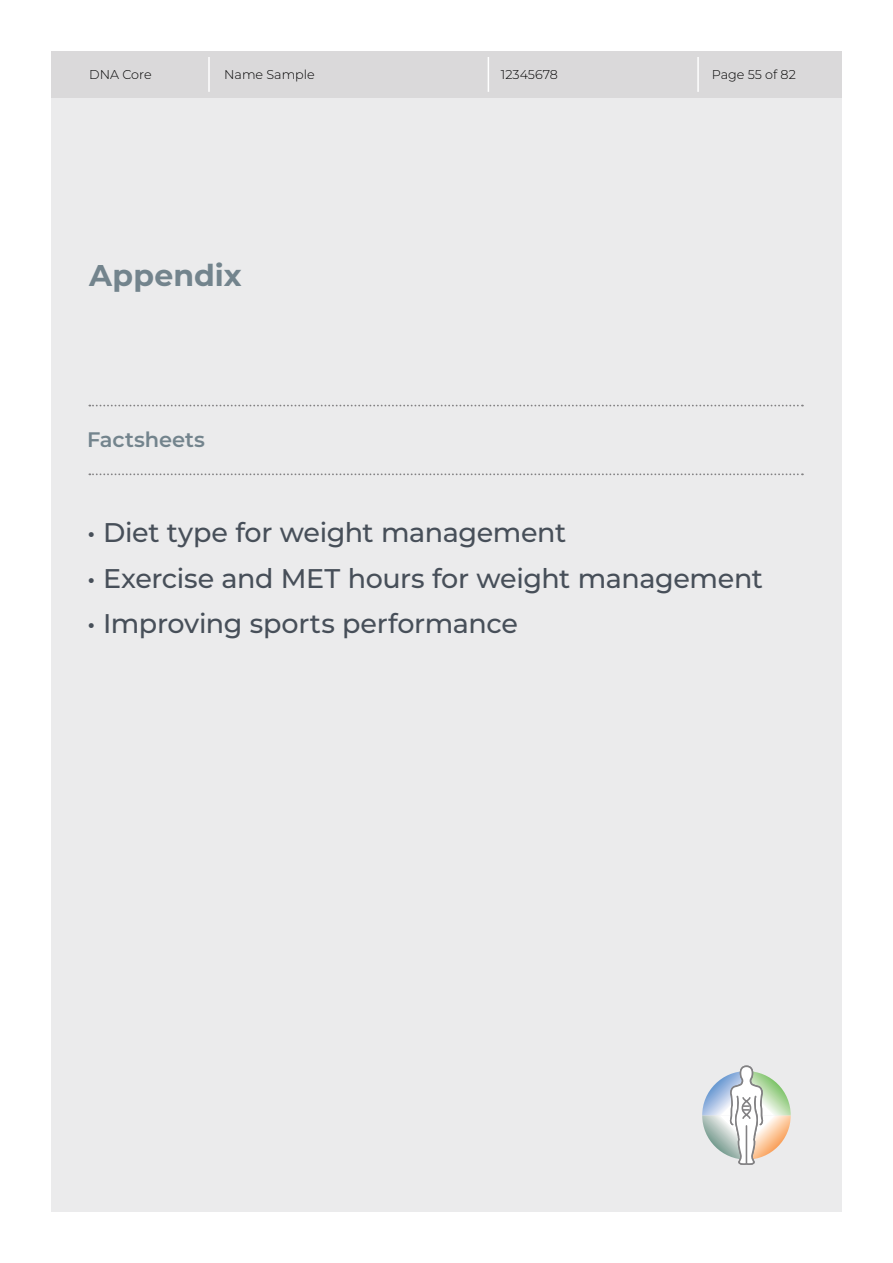
<style>
.page{position:relative;width:893px;height:1263px;background:#fff}
.page>*{position:absolute;margin:0;border:0;box-sizing:border-box;transform-origin:0 0}
.t1{font:700 30px "Montserrat";letter-spacing:.005em;color:#73848d}
.t2{font:500 27px "Montserrat";letter-spacing:-.015em;color:#474f59}
.t3{font:600 21px "Montserrat";color:#73848d}
.t4{font:300 12.75px "Montserrat";color:#000}
</style>
<div class="page">
<div style="left:51px;top:51px;width:791px;height:1161px;background:#ebebec"></div>
<div style="left:51px;top:51px;width:791px;height:47px;background:#dad9da"></div>
<hr style="left:208px;top:57px;width:2px;height:35px;background:#fff">
<hr style="left:697px;top:57px;width:2px;height:35px;background:#fff">
<hr style="left:488px;top:57px;width:1px;height:35px;background:#fff">
<svg style="left:89px;top:405px;width:714px;height:1px"></svg>
<svg style="left:89px;top:473px;width:714px;height:2px"></svg>
<svg style="left:702px;top:1065px;width:89px;height:100px"></svg>
<p class="t4" style="left:89px;top:66px;width:64px">DNA Core</p>
<p class="t4" style="left:224px;top:66px;width:92px">Name Sample</p>
<p class="t4" style="left:501px;top:66px;width:58px">12345678</p>
<p class="t4" style="left:712px;top:66px;width:85px">Page 55 of 82</p>
<p class="t1" style="left:89px;top:254px;width:154px">Appendix</p>
<p class="t3" style="left:87px;top:425px;width:119px">Factsheets</p>
<p class="t2" style="left:87px;top:514px;width:480px">• Diet type for weight management</p>
<p class="t2" style="left:87px;top:559px;width:677px">• Exercise and MET hours for weight management</p>
<p class="t2" style="left:87px;top:604px;width:432px">• Improving sports performance</p>
</div>
